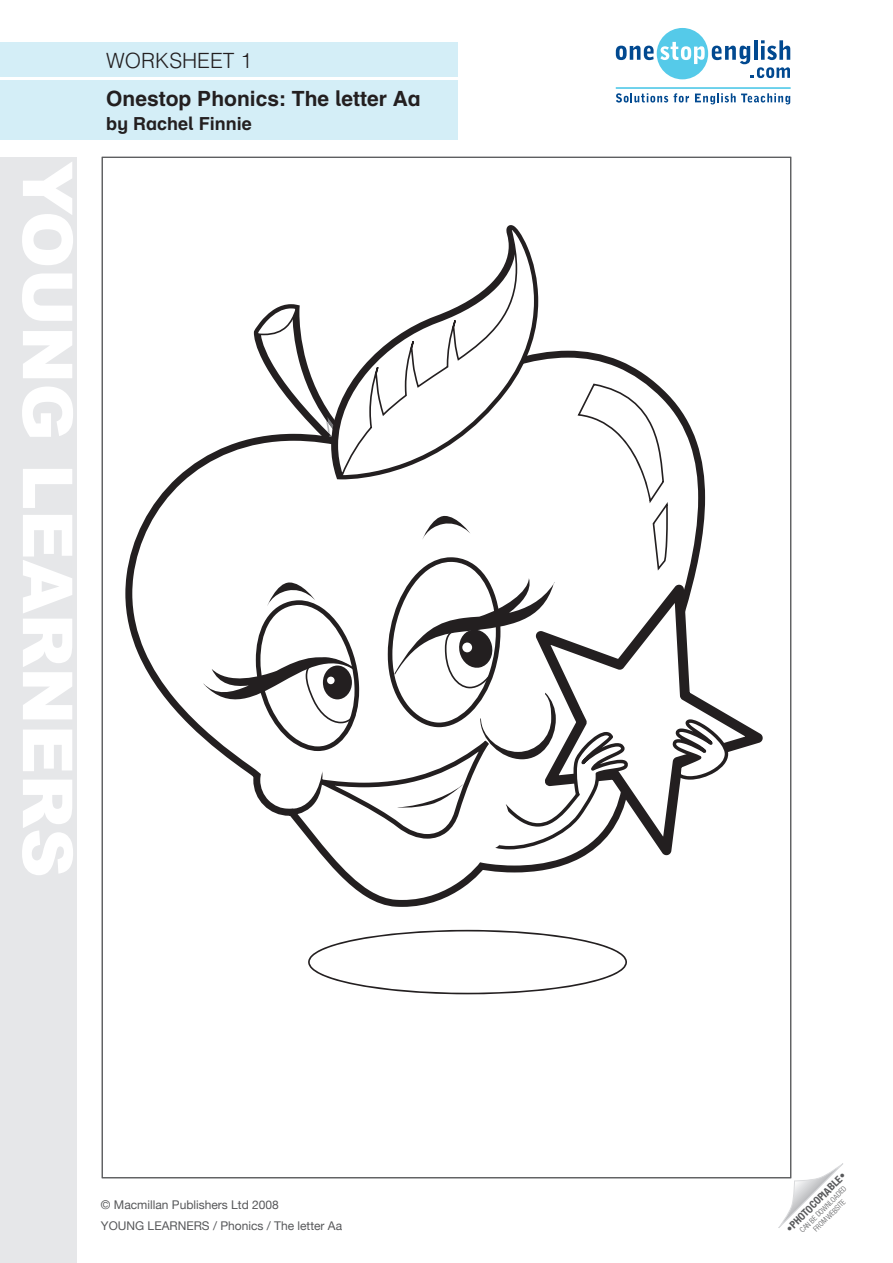
<style>
.page{position:relative;width:893px;height:1263px;background:#fff}
.page>*{position:absolute;margin:0;border:0;box-sizing:border-box;transform-origin:0 0}
.t1{font:900 69px "Arial";color:#fff}
.t2{font:700 21px "Helvetica Infant";color:#231f20}
.t3{font:300 21px "Helvetica Infant";color:#231f20}
.t4{font:700 18px "Helvetica Infant";color:#231f20}
.t5{font:12px "Helvetica Neue";color:#57585a}
.t6{font:700 condensed 10.5px "Helvetica Neue";color:#57585a}
.t7{font:300 condensed 7.5px "Helvetica Neue";color:#57585a}
.s1{font-weight:400}
</style>
<div class="page">
<div style="left:0;top:157px;width:77px;height:1106px;background:#e6e7e9"></div>
<svg style="left:616px;top:28px;width:174px;height:51px"></svg>
<svg style="left:616px;top:93px;width:73px;height:10px"></svg>
<svg style="left:695px;top:93px;width:95px;height:11px"></svg>
<hr style="left:616px;top:87px;width:174px;height:2px;background:#55cae9">
<svg style="left:778px;top:1163px;width:65px;height:65px"></svg>
<div style="left:0;top:80px;width:457px;height:59px;background:#d4eef7"></div>
<div style="left:0;top:43px;width:457px;height:34px;background:#d4eef7"></div>
<hr style="left:892px;top:157px;width:1px;height:1106px;background:#e6e7e9">
<hr style="left:892px;top:80px;width:1px;height:59px;background:#d4eef7">
<svg style="left:308px;top:930px;width:319px;height:64px"></svg>
<svg style="left:125px;top:458px;width:459px;height:449px"></svg>
<svg style="left:728px;top:715px;width:35px;height:41px"></svg>
<svg style="left:464px;top:228px;width:72px;height:75px"></svg>
<svg style="left:203px;top:303px;width:525px;height:553px"></svg>
<p class="t1" style="left:98px;top:161px;width:718px;rotate:90deg">YOUNG LEARNERS</p>
<p class="t3" style="left:106px;top:47px;width:147px">WORKSHEET 1</p>
<p class="t2" style="left:106px;top:85px;width:316px">Onestop Phonics: The letter Aa</p>
<p class="t4" style="left:106px;top:112px;width:147px">by Rachel Finnie</p>
<p class="t5" style="left:101px;top:1197px;width:179px">© Macmillan Publishers Ltd 2008</p>
<p class="t5" style="left:101px;top:1218px;width:243px">YOUNG LEARNERS / Phonics / The letter Aa</p>
<p class="t6" style="left:783px;top:1226px;width:81px;rotate:-45deg"><span class="s1">•</span>PHOTOCOPIABLE<span class="s1">•</span></p>
<p class="t7" style="left:798px;top:1228px;width:64px;rotate:-45deg">CAN BE DOWNLOADED</p>
<p class="t7" style="left:812px;top:1227px;width:43px;rotate:-45deg">FROM WEBSITE</p>
</div>
